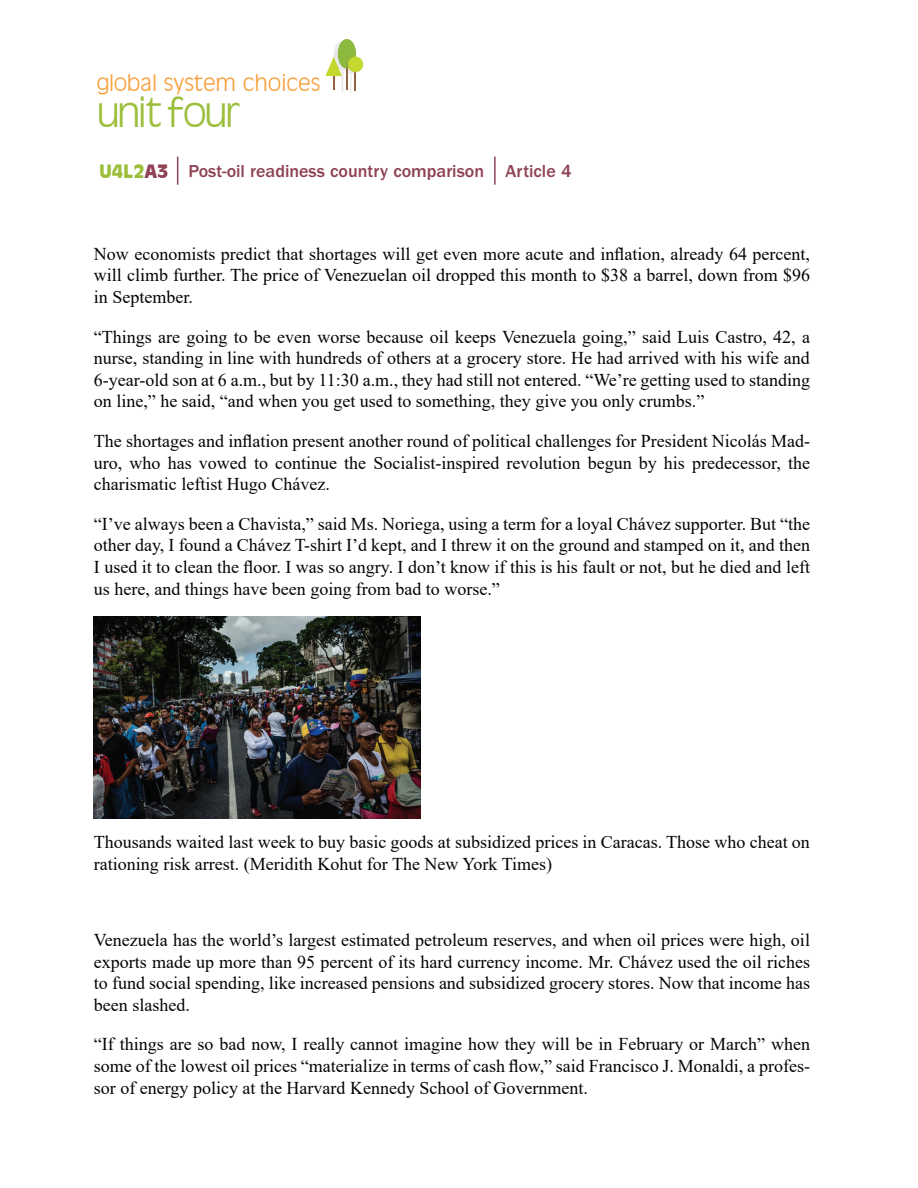
<style>
.page{position:relative;width:918px;height:1188px;background:#fff}
.page>*{position:absolute;margin:0;border:0;box-sizing:border-box;transform-origin:0 0}
.t1{font:300 39.9px "Incised 901 BT";letter-spacing:-.08em;color:#9cbf3b}
.t2{font:300 22.35px "Incised 901 BT";color:#f99f3a}
.t3{font:18px/21.6px "Times New Roman";color:#040503;text-align:justify}
.t4{font:500 18px "ITC Franklin Gothic Std";color:#8e4254}
.s1{font-family:"Incised 901 BT";font-weight:900;color:#9cbf3b}
.s2{font-family:"Incised 901 BT";font-weight:900}
</style>
<div class="page">
<svg style="left:338px;top:39px;width:18px;height:29px"></svg>
<svg style="left:325px;top:41px;width:37px;height:52px"></svg>
<svg style="left:177px;top:157px;width:1px;height:28px"></svg>
<hr style="left:494px;top:157px;width:2px;height:28px;background:#8e4254">
<img style="left:94px;top:616px;width:327px;height:203px">
<p class="t2" style="left:97px;top:69px;width:225px">global system choices</p>
<h1 class="t1" style="left:96px;top:88px;width:145px">unit four</h1>
<p class="t4" style="left:99px;top:161px;width:474px"><span class="s1">U4L2</span><span class="s2">A3</span> Post-oil readiness country comparison Article 4</p>
<p class="t3" style="left:94px;top:242px;width:718px">Now economists predict that shortages will get even more acute and inflation, already 64 percent, will climb further. The price of Venezuelan oil dropped this month to $38 a barrel, down from $96 in September.</p>
<p class="t3" style="left:94px;top:325px;width:718px">“Things are going to be even worse because oil keeps Venezuela going,” said Luis Castro, 42, a nurse, standing in line with hundreds of others at a grocery store. He had arrived with his wife and 6-year-old son at 6 a.m., but by 11:30 a.m., they had still not entered. “We’re getting used to standing on line,” he said, “and when you get used to something, they give you only crumbs.”</p>
<p class="t3" style="left:94px;top:430px;width:718px">The shortages and inflation present another round of political challenges for President Nicolás Mad&shy;uro, who has vowed to continue the Socialist-inspired revolution begun by his predecessor, the charismatic leftist Hugo Chávez.</p>
<p class="t3" style="left:94px;top:512px;width:718px">“I’ve always been a Chavista,” said Ms. Noriega, using a term for a loyal Chávez supporter. But “the other day, I found a Chávez T-shirt I’d kept, and I threw it on the ground and stamped on it, and then I used it to clean the floor. I was so angry. I don’t know if this is his fault or not, but he died and left us here, and things have been going from bad to worse.”</p>
<p class="t3" style="left:94px;top:831px;width:718px">Thousands waited last week to buy basic goods at subsidized prices in Caracas. Those who cheat on rationing risk arrest. (Meridith Kohut for The New York Times)</p>
<p class="t3" style="left:94px;top:929px;width:718px">Venezuela has the world’s largest estimated petroleum reserves, and when oil prices were high, oil exports made up more than 95 percent of its hard currency income. Mr. Chávez used the oil riches to fund social spending, like increased pensions and subsidized grocery stores. Now that income has been slashed.</p>
<p class="t3" style="left:94px;top:1033px;width:718px">“If things are so bad now, I really cannot imagine how they will be in February or March” when some of the lowest oil prices “materialize in terms of cash flow,” said Francisco J. Monaldi, a profes&shy;sor of energy policy at the Harvard Kennedy School of Government.</p>
</div>
